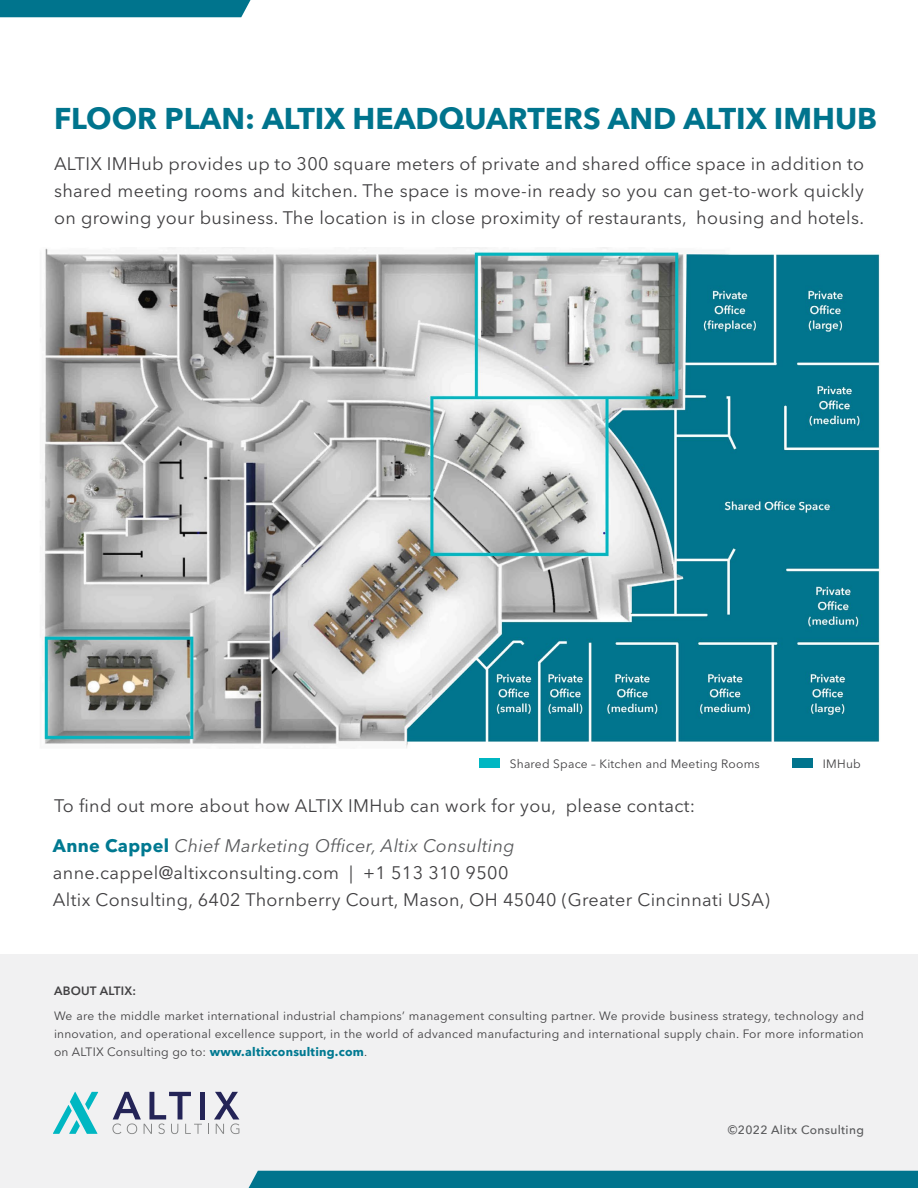
<style>
.page{position:relative;width:918px;height:1188px;background:#fff}
.page>*{position:absolute;margin:0;border:0;box-sizing:border-box;transform-origin:0 0}
.t1{font:700 30px "Avenir Next";color:#00748d}
.t2{font:18px/27px "Avenir Next LT Pro";letter-spacing:.02em;color:#414042;text-align:justify}
.t3{font:italic 18px "Avenir Next LT Pro";letter-spacing:.02em;color:#58595b}
.t4{font:12px/18px "Avenir Next LT Pro";letter-spacing:.02em;color:#414042;text-align:justify}
.t5{font:500 12px "Avenir Next";letter-spacing:.03em;color:#58595b}
.t6{font:600 12px "Avenir Next LT Pro";letter-spacing:.02em;color:#414042}
.s1{font-weight:700;font-style:normal;color:#007991}
.s2{font-weight:700;color:#007991}
</style>
<div class="page">
<div style="left:0;top:955px;width:918px;height:233px;background:#f1f1f2"></div>
<div style="left:200px;top:1092px;width:5px;height:27px;background:#242457"></div>
<svg style="left:112px;top:1092px;width:90px;height:42px"></svg>
<svg style="left:208px;top:1092px;width:31px;height:42px"></svg>
<svg style="left:53px;top:1092px;width:45px;height:42px"></svg>
<div style="left:0;top:0;width:251px;height:17px;background:#00748d"></div>
<div style="left:249px;top:1171px;width:669px;height:17px;background:#00748d"></div>
<img style="left:44px;top:247px;width:836px;height:501px">
<div style="left:480px;top:759px;width:20px;height:9px;background:#00b7c2"></div>
<div style="left:792px;top:759px;width:21px;height:9px;background:#00748d"></div>
<p class="t1" style="left:54px;top:93px;width:825px">FLOOR PLAN: ALTIX HEADQUARTERS AND ALTIX IMHUB</p>
<p class="t2" style="left:54px;top:150px;width:812px">ALTIX IMHub provides up to 300 square meters of private and shared office space in addition to shared meeting rooms and kitchen. The space is move-in ready so you can get-to-work quickly on growing your business. The location is in close proximity of restaurants, housing and hotels.</p>
<p class="t4" style="left:510px;top:755px;width:252px">Shared Space – Kitchen and Meeting Rooms</p>
<p class="t4" style="left:823px;top:755px;width:39px">IMHub</p>
<p class="t2" style="left:54px;top:792px;width:643px">To find out more about how ALTIX IMHub can work for you, please contact:</p>
<p class="t3" style="left:53px;top:835px;width:463px"><span class="s1">Anne Cappel</span> Chief Marketing Officer, Altix Consulting</p>
<p class="t2" style="left:53px;top:859px;width:457px">anne.cappel@altixconsulting.com | +1 513 310 9500</p>
<p class="t2" style="left:53px;top:886px;width:718px">Altix Consulting, 6402 Thornberry Court, Mason, OH 45040 (Greater Cincinnati USA)</p>
<p class="t6" style="left:54px;top:984px;width:84px">ABOUT ALTIX:</p>
<p class="t4" style="left:54px;top:1007px;width:812px">We are the middle market international industrial champions’ management consulting partner. We provide business strategy, technology and innovation, and operational excellence support, in the world of advanced manufacturing and international supply chain. For more information on ALTIX Consulting go to: <span class="s2">www.altixconsulting.com</span>.</p>
<p class="t5" style="left:728px;top:1120px;width:138px">©2022 Alitx Consulting</p>
</div>
